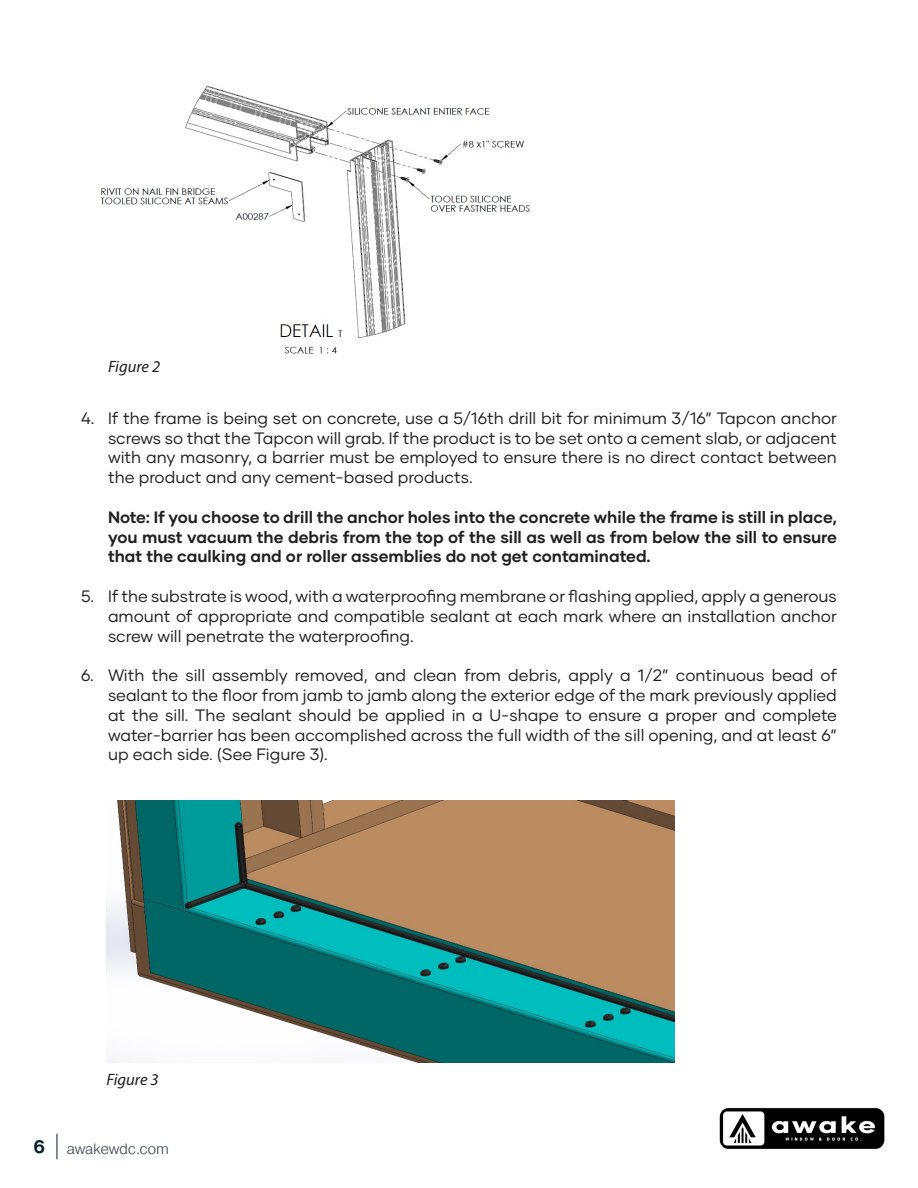
<style>
.page{position:relative;width:918px;height:1188px;background:#fff}
.page>*{position:absolute;margin:0;border:0;box-sizing:border-box;transform-origin:0 0}
.t1{font:16.5px/19.8px "Gilmer";color:#231f20;text-align:justify}
.t2{font:700 16.5px/19.8px "Gilmer";color:#231f20;text-align:justify}
.t3{font:italic 16.5px "Myriad Pro";color:#231f20}
.t4{font:300 15px "Pragmatica";letter-spacing:-.015em;color:#424c57}
.s1{font-weight:700;font-size:18px;color:#06212e}
</style>
<div class="page">
<svg style="left:57px;top:1134px;width:1px;height:25px"></svg>
<img style="left:719px;top:1107px;width:166px;height:42px">
<img style="left:100px;top:85px;width:431px;height:270px">
<img style="left:106px;top:800px;width:569px;height:262px">
<p class="t3" style="left:108px;top:357px;width:54px">Figure 2</p>
<p class="t1" style="left:108px;top:408px;width:731px;text-indent:-27px">4. If the frame is being set on concrete, use a 5/16th drill bit for minimum 3/16” Tapcon anchor screws so that the Tapcon will grab. If the product is to be set onto a cement slab, or adjacent with any masonry, a barrier must be employed to ensure there is no direct contact between the product and any cement-based products.</p>
<p class="t2" style="left:108px;top:507px;width:731px">Note: If you choose to drill the anchor holes into the concrete while the frame is still in place, you must vacuum the debris from the top of the sill as well as from below the sill to ensure that the caulking and or roller assemblies do not get contaminated.</p>
<p class="t1" style="left:108px;top:586px;width:731px;text-indent:-27px">5. If the substrate is wood, with a waterproofing membrane or flashing applied, apply a generous amount of appropriate and compatible sealant at each mark where an installation anchor screw will penetrate the waterproofing.</p>
<p class="t1" style="left:108px;top:665px;width:731px;text-indent:-27px">6. With the sill assembly removed, and clean from debris, apply a 1/2” continuous bead of sealant to the floor from jamb to jamb along the exterior edge of the mark previously applied at the sill. The sealant should be applied in a U-shape to ensure a proper and complete water-barrier has been accomplished across the full width of the sill opening, and at least 6” up each side. (See Figure 3).</p>
<p class="t3" style="left:106px;top:1069px;width:54px">Figure 3</p>
<p class="t4" style="left:34px;top:1140px;width:137px"><span class="s1">6</span> awakewdc.com</p>
</div>
